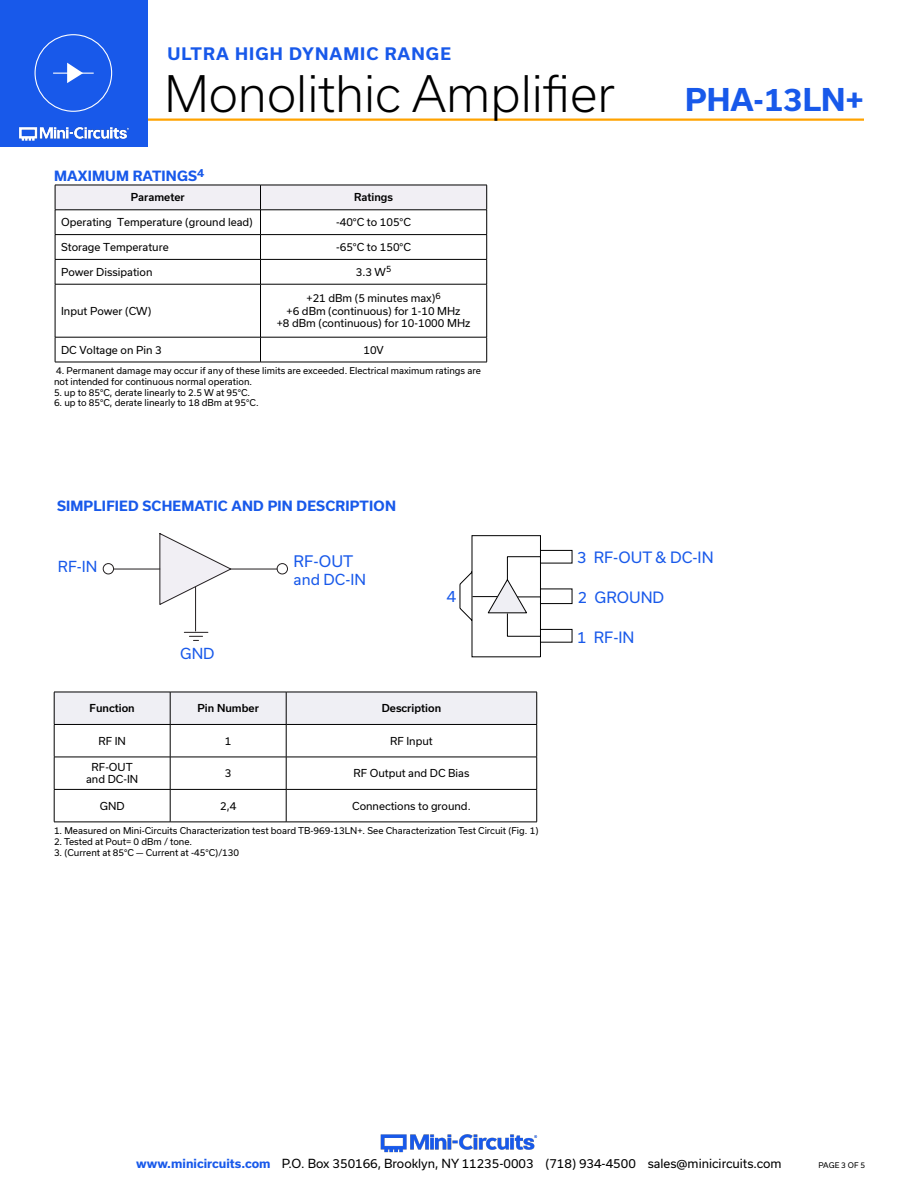
<style>
.page{position:relative;width:918px;height:1188px;background:#fff}
.page>*{position:absolute;margin:0;border:0;box-sizing:border-box;transform-origin:0 0}
.t1{font:300 48px "Usual";color:#000}
.t2{font:700 30px "Usual";color:#1859ea}
.t3{font:700 16.5px "Usual";letter-spacing:.065em;color:#1859ea}
.t4{font:15.3px "Usual";color:#1859ea}
.t5{font:15px "Usual";color:#1859ea}
.t6{font:14.55px "Usual";color:#1859ea}
.Blue_Headers{font:700 13.5px "Usual";letter-spacing:.015em;color:#1859ea}
.t7{font:12px "Usual";color:#000}
.Table_Body_Center{font:10.5px "Usual";color:#000}
.Table_Body_Left_Just{font:10.5px "Usual";color:#000}
.Table_Header_Center{font:500 10.5px "Usual";color:#000}
.Notes{font:9px/10.8px "Usual";color:#000}
.t8{font:7.5px "Usual";color:#000}
.s1{font-weight:700;color:#1859ea}
</style>
<div class="page">
<hr style="left:129px;top:118px;width:735px;height:3px;background:#ffa300">
<div style="left:0;top:0;width:147px;height:147px;background:#1859ea"></div>
<hr style="left:917px;top:0;width:1px;height:147px;background:#1859ea">
<img style="left:19px;top:126px;width:110px;height:15px">
<div style="left:35px;top:34px;width:77px;height:78px;border:1px solid #fff;border-radius:50%"></div>
<hr style="left:53px;top:73px;width:41px;height:1px;background:#fff">
<svg style="left:67px;top:63px;width:16px;height:20px"></svg>
<img style="left:380px;top:1134px;width:158px;height:19px">
<svg style="left:55px;top:185px;width:432px;height:99px"></svg>
<hr style="left:55px;top:284px;width:206px;height:1px;background:#000">
<hr style="left:55px;top:284px;width:1px;height:53px;background:#000">
<hr style="left:261px;top:284px;width:226px;height:1px;background:#000">
<hr style="left:260px;top:284px;width:1px;height:53px;background:#000">
<hr style="left:486px;top:284px;width:1px;height:53px;background:#000">
<hr style="left:55px;top:337px;width:206px;height:1px;background:#000">
<svg style="left:55px;top:337px;width:1px;height:25px"></svg>
<hr style="left:261px;top:337px;width:226px;height:1px;background:#000">
<svg style="left:260px;top:337px;width:1px;height:25px"></svg>
<svg style="left:486px;top:337px;width:1px;height:25px"></svg>
<hr style="left:55px;top:362px;width:206px;height:1px;background:#000">
<hr style="left:261px;top:362px;width:226px;height:1px;background:#000">
<div style="left:55px;top:693px;width:481px;height:31px;background:#efeff4"></div>
<hr style="left:54px;top:692px;width:116px;height:1px;background:#000">
<hr style="left:54px;top:692px;width:1px;height:32px;background:#000">
<hr style="left:170px;top:692px;width:116px;height:1px;background:#000">
<hr style="left:170px;top:692px;width:1px;height:32px;background:#000">
<hr style="left:286px;top:692px;width:251px;height:1px;background:#000">
<hr style="left:286px;top:692px;width:1px;height:32px;background:#000">
<hr style="left:536px;top:692px;width:1px;height:32px;background:#000">
<hr style="left:54px;top:724px;width:116px;height:1px;background:#000">
<hr style="left:54px;top:725px;width:1px;height:32px;background:#000">
<hr style="left:170px;top:724px;width:116px;height:1px;background:#000">
<hr style="left:170px;top:725px;width:1px;height:32px;background:#000">
<hr style="left:286px;top:724px;width:251px;height:1px;background:#000">
<hr style="left:286px;top:725px;width:1px;height:32px;background:#000">
<hr style="left:536px;top:725px;width:1px;height:32px;background:#000">
<hr style="left:54px;top:757px;width:116px;height:1px;background:#000">
<hr style="left:54px;top:757px;width:1px;height:32px;background:#000">
<hr style="left:170px;top:757px;width:116px;height:1px;background:#000">
<hr style="left:170px;top:757px;width:1px;height:32px;background:#000">
<hr style="left:286px;top:757px;width:251px;height:1px;background:#000">
<hr style="left:286px;top:757px;width:1px;height:32px;background:#000">
<hr style="left:536px;top:757px;width:1px;height:32px;background:#000">
<hr style="left:54px;top:789px;width:116px;height:1px;background:#000">
<hr style="left:54px;top:790px;width:1px;height:32px;background:#000">
<hr style="left:170px;top:789px;width:116px;height:1px;background:#000">
<hr style="left:170px;top:790px;width:1px;height:32px;background:#000">
<hr style="left:286px;top:789px;width:251px;height:1px;background:#000">
<hr style="left:286px;top:790px;width:1px;height:32px;background:#000">
<hr style="left:536px;top:790px;width:1px;height:32px;background:#000">
<hr style="left:54px;top:822px;width:116px;height:1px;background:#000">
<hr style="left:170px;top:822px;width:116px;height:1px;background:#000">
<hr style="left:286px;top:822px;width:251px;height:1px;background:#000">
<hr style="left:231px;top:569px;width:46px;height:1px;background:#231f20">
<svg style="left:159px;top:533px;width:74px;height:73px"></svg>
<hr style="left:113px;top:569px;width:47px;height:1px;background:#231f20">
<svg style="left:184px;top:632px;width:24px;height:9px"></svg>
<div style="left:103px;top:563px;width:11px;height:12px;border:1px solid #231f20;border-radius:50%"></div>
<hr style="left:195px;top:587px;width:1px;height:44px;background:#231f20">
<div style="left:276px;top:563px;width:12px;height:12px;border:1px solid #231f20;border-radius:50%"></div>
<svg style="left:459px;top:535px;width:114px;height:122px"></svg>
<h3 class="t3" style="left:167px;top:45px;width:285px">ULTRA HIGH DYNAMIC RANGE</h3>
<h1 class="t1" style="left:164px;top:66px;width:452px">Monolithic Amplifier</h1>
<p class="Blue_Headers" style="left:54px;top:168px;width:152px">MAXIMUM RATINGS<sup>4</sup></p>
<p class="Table_Header_Center" style="left:131px;top:191px;width:56px">Parameter</p>
<p class="Table_Header_Center" style="left:354px;top:191px;width:41px">Ratings</p>
<p class="Table_Body_Left_Just" style="left:61px;top:216px;width:193px">Operating Temperature (ground lead)</p>
<p class="Table_Body_Center" style="left:336px;top:216px;width:76px">-40°C to 105°C</p>
<p class="Table_Body_Left_Just" style="left:61px;top:241px;width:109px">Storage Temperature</p>
<p class="Table_Body_Center" style="left:336px;top:241px;width:76px">-65°C to 150°C</p>
<p class="Table_Body_Left_Just" style="left:61px;top:266px;width:93px">Power Dissipation</p>
<p class="Table_Body_Center" style="left:356px;top:266px;width:37px">3.3 W<sup>5</sup></p>
<p class="Table_Body_Left_Just" style="left:61px;top:305px;width:92px">Input Power (CW)</p>
<p class="Table_Body_Center" style="left:307px;top:292px;width:136px">+21 dBm (5 minutes max)<sup>6</sup></p>
<p class="Table_Body_Center" style="left:287px;top:305px;width:175px">+6 dBm (continuous) for 1-10 MHz</p>
<p class="Table_Body_Center" style="left:277px;top:317px;width:195px">+8 dBm (continuous) for 10-1000 MHz</p>
<p class="Table_Body_Left_Just" style="left:61px;top:344px;width:102px">DC Voltage on Pin 3</p>
<p class="Table_Body_Center" style="left:363px;top:344px;width:22px">10V</p>
<p class="Notes" style="left:54px;top:365px;width:428px">4. Permanent damage may occur if any of these limits are exceeded. Electrical maximum ratings are not intended for continuous normal operation.</p>
<p class="Notes" style="left:54px;top:387px;width:198px">5. up to 85°C, derate linearly to 2.5 W at 95°C.</p>
<p class="Notes" style="left:54px;top:398px;width:206px">6. up to 85°C, derate linearly to 18 dBm at 95°C.</p>
<p class="Blue_Headers" style="left:57px;top:498px;width:340px">SIMPLIFIED SCHEMATIC AND PIN DESCRIPTION</p>
<h2 class="t2" style="left:685px;top:83px;width:180px">PHA-13LN+</h2>
<p class="t6" style="left:58px;top:558px;width:41px">RF-IN</p>
<p class="t4" style="left:294px;top:552px;width:61px">RF-OUT</p>
<p class="t6" style="left:294px;top:571px;width:74px">and DC-IN</p>
<p class="t6" style="left:180px;top:645px;width:36px">GND</p>
<p class="t5" style="left:447px;top:588px;width:11px">4</p>
<p class="Table_Header_Center" style="left:90px;top:702px;width:47px">Function</p>
<p class="Table_Header_Center" style="left:197px;top:702px;width:63px">Pin Number</p>
<p class="Table_Header_Center" style="left:382px;top:702px;width:61px">Description</p>
<p class="Table_Body_Center" style="left:98px;top:735px;width:29px">RF IN</p>
<p class="Table_Body_Center" style="left:225px;top:735px;width:8px">1</p>
<p class="Table_Body_Center" style="left:390px;top:735px;width:44px">RF Input</p>
<p class="Table_Body_Center" style="left:92px;top:761px;width:43px">RF-OUT</p>
<p class="Table_Body_Center" style="left:86px;top:773px;width:54px">and DC-IN</p>
<p class="Table_Body_Center" style="left:225px;top:767px;width:8px">3</p>
<p class="Table_Body_Center" style="left:353px;top:767px;width:118px">RF Output and DC Bias</p>
<p class="Table_Body_Center" style="left:100px;top:800px;width:26px">GND</p>
<p class="Table_Body_Center" style="left:220px;top:800px;width:18px">2,4</p>
<p class="Table_Body_Center" style="left:352px;top:800px;width:120px">Connections to ground.</p>
<p class="Notes" style="left:54px;top:825px;width:486px">1. Measured on Mini-Circuits Characterization test board TB-969-13LN+. See Characterization Test Circuit (Fig. 1)</p>
<p class="Notes" style="left:54px;top:836px;width:140px">2. Tested at Pout= 0 dBm / tone.</p>
<p class="Notes" style="left:54px;top:847px;width:187px">3. (Current at 85°C — Current at -45°C)/130</p>
<p class="t5" style="left:577px;top:549px;width:138px">3 RF-OUT &amp; DC-IN</p>
<p class="t5" style="left:578px;top:589px;width:88px">2 GROUND</p>
<p class="t5" style="left:577px;top:628px;width:59px">1 RF-IN</p>
<h3 class="t7" style="left:136px;top:1157px;width:647px"><span class="s1">www.minicircuits.com</span> P.O. Box 350166, Brooklyn, NY 11235-0003 (718) 934-4500 sales@minicircuits.com</h3>
<p class="t8" style="left:819px;top:1161px;width:48px">PAGE 3 OF 5</p>
</div>
